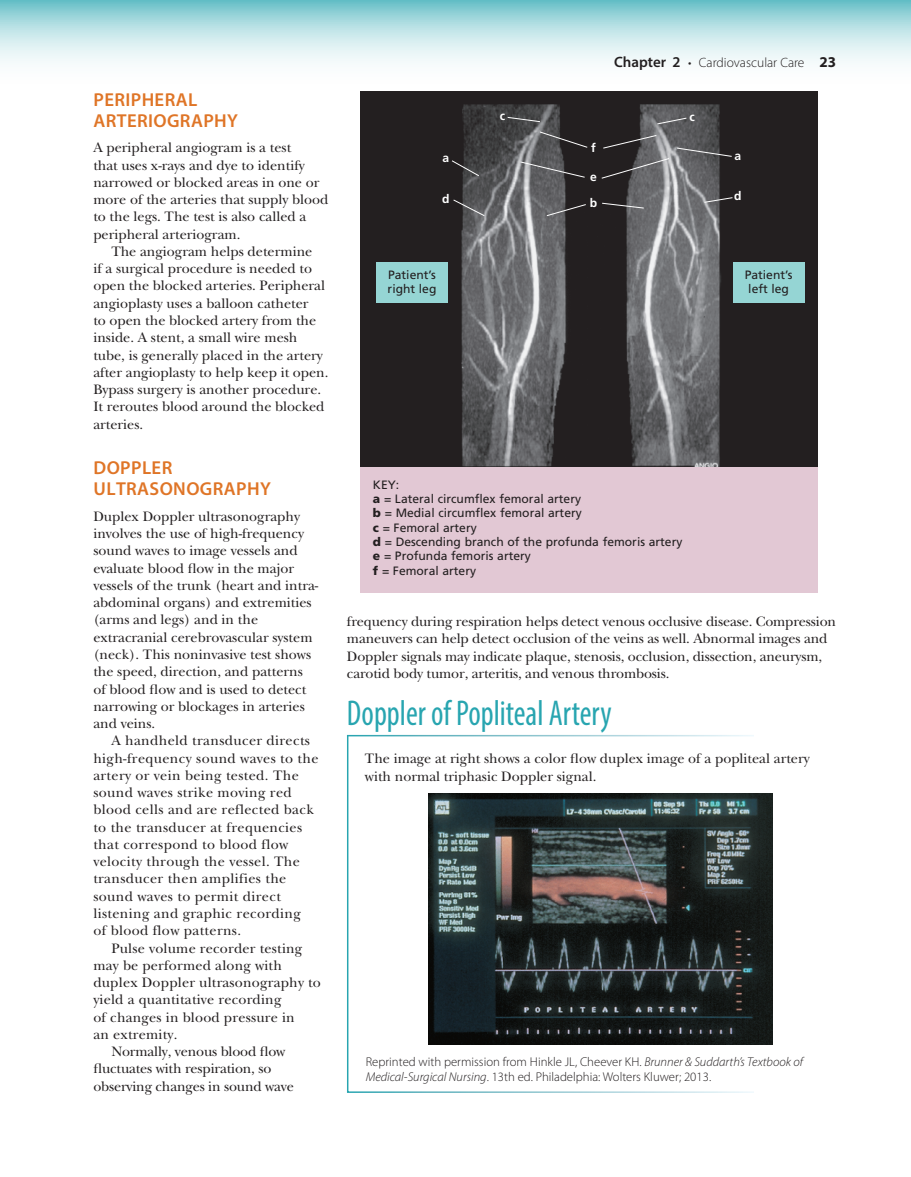
<style>
.page{position:relative;width:911px;height:1177px;background:#fff}
.page>*{position:absolute;margin:0;border:0;box-sizing:border-box;transform-origin:0 0}
.t1{font:condensed 36px "Myriad Pro";color:#28a5b0;scale:.9 1}
.t2{font:600 18.75px/21px "Myriad Pro";letter-spacing:.02em;color:#df7527}
.t3{font:14.25px/17.2px "New Baskerville";color:#231f20}
.t4{font:14.25px/17.2px "New Baskerville";letter-spacing:.025em;color:#231f20}
.t5{font:300 13.5px "Myriad Pro";color:#231f20}
.t6{font:300 12.75px/15px "Myriad Pro";color:#231f20}
.t7{font:12.15px/14.2px "Frutiger";color:#231f20}
.t8{font:700 12.15px/26.7px "Frutiger";color:#fff}
.s1{font-weight:600;font-size:15px}
.s2{font-weight:700;font-size:15px}
.s3{font-weight:900}
.s4{font-style:italic}
</style>
<div class="page">
<svg style="left:0;top:0;width:911px;height:92px"></svg>
<img style="left:360px;top:92px;width:457px;height:375px">
<div style="left:360px;top:467px;width:457px;height:125px;background:#e2c8d4"></div>
<div style="left:376px;top:263px;width:72px;height:40px;background:#95d5d4"></div>
<div style="left:733px;top:262px;width:71px;height:41px;background:#95d5d4"></div>
<svg style="left:451px;top:116px;width:282px;height:101px"></svg>
<svg style="left:347px;top:734px;width:426px;height:359px"></svg>
<svg style="left:0;top:0;width:4px;height:3px"></svg>
<svg style="left:907px;top:0;width:4px;height:3px"></svg>
<h2 class="t2" style="left:93px;top:88px;width:146px">PERIPHERAL<br>ARTERIOGRAPHY</h2>
<p class="t3" style="left:93px;top:139px;width:236px">A peripheral angiogram is a test<br>that uses x-rays and dye to identify narrowed or blocked areas in one or more of the arteries that supply blood to the legs. The test is also called a peripheral arteriogram.</p>
<p class="t3" style="left:93px;top:243px;width:237px;text-indent:18px">The angiogram helps determine<br>if a surgical procedure is needed to open the blocked arteries. Peripheral angioplasty uses a balloon catheter<br>to open the blocked artery from the inside. A stent, a small wire mesh tube, is generally placed in the artery after angioplasty to help keep it open.<br>Bypass surgery is another procedure.<br>It reroutes blood around the blocked arteries.</p>
<h2 class="t2" style="left:93px;top:457px;width:179px">DOPPLER<br>ULTRASONOGRAPHY</h2>
<p class="t3" style="left:93px;top:507px;width:226px">Duplex Doppler ultrasonography involves the use of high-frequency sound waves to image vessels and evaluate blood flow in the major vessels of the trunk (heart and intra&shy;abdominal organs) and extremities (arms and legs) and in the extracranial cerebrovascular system (neck). This noninvasive test shows the speed, direction, and patterns of blood flow and is used to detect narrowing or blockages in arteries and veins.</p>
<p class="t4" style="left:93px;top:732px;width:227px;text-indent:18px">A handheld transducer directs high-frequency sound waves to the artery or vein being tested. The sound waves strike moving red blood cells and are reflected back to the transducer at frequencies that correspond to blood flow velocity through the vessel. The transducer then amplifies the sound waves to permit direct listening and graphic recording<br>of blood flow patterns.</p>
<p class="t3" style="left:111px;top:939px;width:192px">Pulse volume recorder testing</p>
<p class="t3" style="left:93px;top:956px;width:190px">may be performed along with</p>
<p class="t3" style="left:93px;top:973px;width:229px">duplex Doppler ultrasonography to</p>
<p class="t3" style="left:93px;top:991px;width:190px">yield a quantitative recording</p>
<p class="t3" style="left:93px;top:1008px;width:203px">of changes in blood pressure in</p>
<p class="t3" style="left:93px;top:1025px;width:86px">an extremity.</p>
<p class="t3" style="left:111px;top:1042px;width:175px">Normally, venous blood flow</p>
<p class="t3" style="left:93px;top:1060px;width:179px">fluctuates with respiration, so</p>
<p class="t3" style="left:93px;top:1077px;width:202px">observing changes in sound wave</p>
<p class="t8" style="left:500px;top:102px;width:7px">c</p>
<p class="t5" style="left:614px;top:55px;width:223px"><span class="s1">Chapter 2</span> • Cardiovascular Care <span class="s2">23</span></p>
<p class="t8" style="left:689px;top:103px;width:7px">c</p>
<p class="t8" style="left:591px;top:134px;width:6px">f</p>
<p class="t8" style="left:590px;top:163px;width:9px">e b</p>
<p class="t8" style="left:734px;top:142px;width:8px">a</p>
<p class="t8" style="left:442px;top:144px;width:8px">a</p>
<p class="t8" style="left:442px;top:185px;width:9px">d</p>
<p class="t8" style="left:734px;top:183px;width:9px">d</p>
<p class="t7" style="left:387px;top:267px;width:50px">Patient’s right leg</p>
<p class="t7" style="left:744px;top:267px;width:49px">Patient’s left leg</p>
<p class="t7" style="left:373px;top:477px;width:311px">KEY:<br><span class="s3">a</span> = Lateral circumflex femoral artery<br><span class="s3">b</span> = Medial circumflex femoral artery<br><span class="s3">c</span> = Femoral artery<br><span class="s3">d</span> = Descending branch of the profunda femoris artery <span class="s3">e</span> = Profunda femoris artery<br><span class="s3">f</span> = Femoral artery</p>
<p class="t3" style="left:347px;top:612px;width:491px">frequency during respiration helps detect venous occlusive disease. Compression maneuvers can help detect occlusion of the veins as well. Abnormal images and Doppler signals may indicate plaque, stenosis, occlusion, dissection, aneurysm, carotid body tumor, arteritis, and venous thrombosis.</p>
<h1 class="t1" style="left:347px;top:691px;width:295px">Doppler of Popliteal Artery</h1>
<p class="t3" style="left:365px;top:750px;width:446px">The image at right shows a color flow duplex image of a popliteal artery with normal triphasic Doppler signal.</p>
<p class="t6" style="left:366px;top:1053px;width:439px">Reprinted with permission from Hinkle JL, Cheever KH. <span class="s4">Brunner &amp; Suddarth’s Textbook of<br>Medical-Surgical Nursing</span>. 13th ed. Philadelphia: Wolters Kluwer; 2013.</p>
</div>
